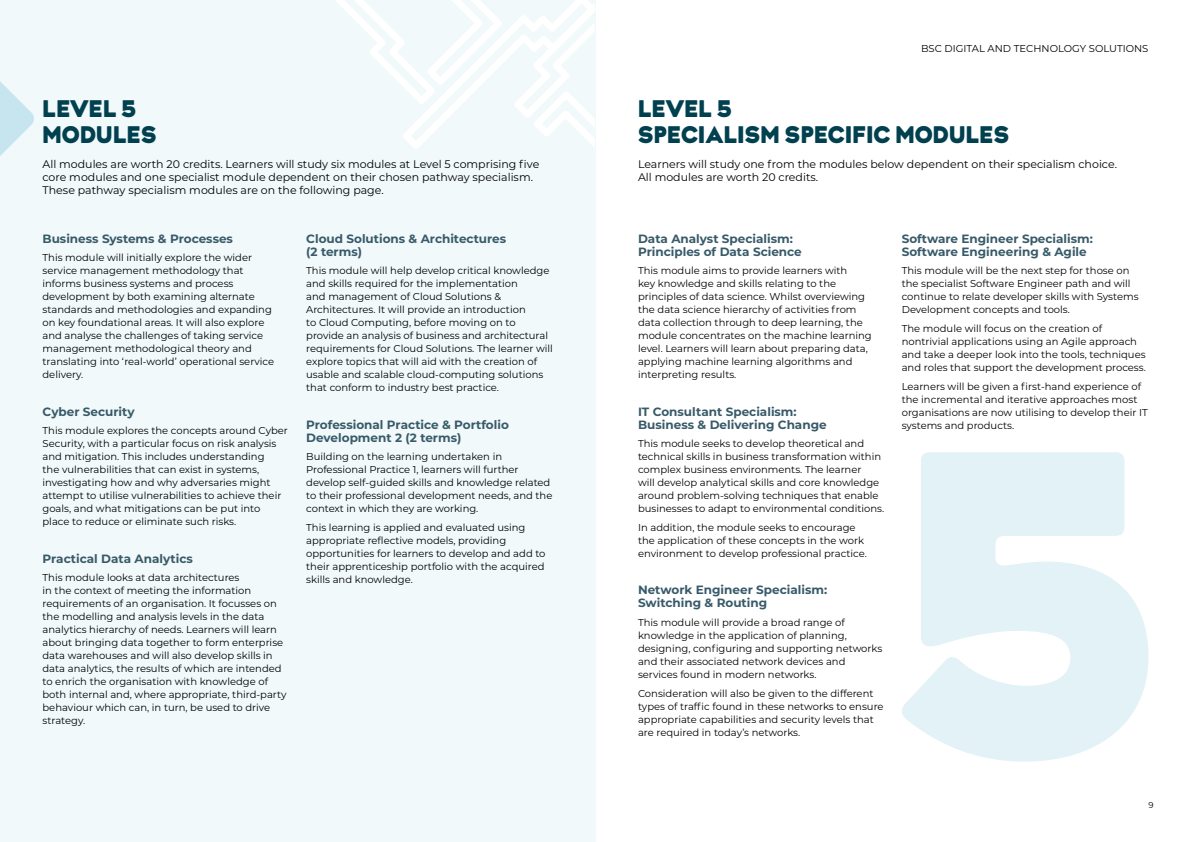
<style>
.page{position:relative;width:1191px;height:842px;background:#fff}
.page>*{position:absolute;margin:0;border:0;box-sizing:border-box;transform-origin:0 0}
.t1{font:24px/26px "Krana Fat B";letter-spacing:.02em;color:#00404f}
.t2{font:700 12px/13px "Montserrat";color:#385a69}
.t3{font:11px/13px "Montserrat";color:#000}
.t4{font:10px/13px "Montserrat";color:#000}
.t5{font:8.5px "Montserrat";color:#000}
</style>
<div class="page">
<div style="left:0;top:0;width:595px;height:842px;background:#f1f9fb"></div>
<svg style="left:335px;top:0;width:261px;height:149px"></svg>
<svg style="left:0;top:81px;width:34px;height:75px"></svg>
<svg style="left:902px;top:452px;width:246px;height:310px;fill:#e2f2f7"></svg>
<h1 class="t1" style="left:43px;top:96px;width:115px">LEVEL 5<br>MODULES</h1>
<p class="t3" style="left:43px;top:157px;width:498px">All modules are worth 20 credits. Learners will study six modules at Level 5 comprising five core modules and one specialist module dependent on their chosen pathway specialism.<br>These pathway specialism modules are on the following page.</p>
<p class="t2" style="left:43px;top:231px;width:192px">Business Systems &amp; Processes</p>
<p class="t4" style="left:43px;top:251px;width:233px">This module will initially explore the wider service management methodology that informs business systems and process development by both examining alternate standards and methodologies and expanding on key foundational areas. It will also explore and analyse the challenges of taking service management methodological theory and translating into ‘real-world’ operational service delivery.</p>
<p class="t2" style="left:43px;top:404px;width:93px">Cyber Security</p>
<p class="t4" style="left:43px;top:424px;width:247px">This module explores the concepts around Cyber Security, with a particular focus on risk analysis and mitigation. This includes understanding<br>the vulnerabilities that can exist in systems, investigating how and why adversaries might attempt to utilise vulnerabilities to achieve their goals, and what mitigations can be put into place to reduce or eliminate such risks.</p>
<p class="t2" style="left:43px;top:551px;width:152px">Practical Data Analytics</p>
<p class="t4" style="left:43px;top:571px;width:245px">This module looks at data architectures<br>in the context of meeting the information requirements of an organisation. It focusses on the modelling and analysis levels in the data analytics hierarchy of needs. Learners will learn about bringing data together to form enterprise data warehouses and will also develop skills in data analytics, the results of which are intended to enrich the organisation with knowledge of both internal and, where appropriate, third-party behaviour which can, in turn, be used to drive strategy.</p>
<p class="t2" style="left:306px;top:231px;width:201px">Cloud Solutions &amp; Architectures (2 terms)</p>
<p class="t4" style="left:306px;top:264px;width:248px">This module will help develop critical knowledge and skills required for the implementation<br>and management of Cloud Solutions &amp; Architectures. It will provide an introduction<br>to Cloud Computing, before moving on to provide an analysis of business and architectural requirements for Cloud Solutions. The learner will explore topics that will aid with the creation of usable and scalable cloud-computing solutions that conform to industry best practice.</p>
<p class="t2" style="left:306px;top:417px;width:204px">Professional Practice &amp; Portfolio<br>Development 2 (2 terms)</p>
<p class="t4" style="left:306px;top:450px;width:248px">Building on the learning undertaken in Professional Practice 1, learners will further develop self-guided skills and knowledge related to their professional development needs, and the context in which they are working.</p>
<p class="t4" style="left:306px;top:521px;width:241px">This learning is applied and evaluated using appropriate reflective models, providing opportunities for learners to develop and add to their apprenticeship portfolio with the acquired skills and knowledge.</p>
<p class="t4" style="left:921px;top:42px;width:229px">BSC DIGITAL AND TECHNOLOGY SOLUTIONS</p>
<h1 class="t1" style="left:638px;top:96px;width:372px">LEVEL 5<br>SPECIALISM SPECIFIC MODULES</h1>
<p class="t3" style="left:638px;top:157px;width:480px">Learners will study one from the modules below dependent on their specialism choice.<br>All modules are worth 20 credits.</p>
<p class="t2" style="left:638px;top:231px;width:165px">Data Analyst Specialism:<br>Principles of Data Science</p>
<p class="t4" style="left:638px;top:264px;width:235px">This module aims to provide learners with<br>key knowledge and skills relating to the principles of data science. Whilst overviewing the data science hierarchy of activities from data collection through to deep learning, the module concentrates on the machine learning level. Learners will learn about preparing data, applying machine learning algorithms and interpreting results.</p>
<p class="t2" style="left:638px;top:404px;width:190px">IT Consultant Specialism:<br>Business &amp; Delivering Change</p>
<p class="t4" style="left:638px;top:437px;width:248px">This module seeks to develop theoretical and technical skills in business transformation within complex business environments. The learner<br>will develop analytical skills and core knowledge around problem-solving techniques that enable businesses to adapt to environmental conditions.</p>
<p class="t4" style="left:638px;top:521px;width:230px">In addition, the module seeks to encourage the application of these concepts in the work environment to develop professional practice.</p>
<p class="t2" style="left:638px;top:583px;width:191px">Network Engineer Specialism:<br>Switching &amp; Routing</p>
<p class="t4" style="left:638px;top:616px;width:246px">This module will provide a broad range of knowledge in the application of planning, designing, configuring and supporting networks and their associated network devices and services found in modern networks.</p>
<p class="t4" style="left:638px;top:686px;width:247px">Consideration will also be given to the different types of traffic found in these networks to ensure appropriate capabilities and security levels that are required in today’s networks.</p>
<p class="t2" style="left:901px;top:231px;width:193px">Software Engineer Specialism:<br>Software Engineering &amp; Agile</p>
<p class="t4" style="left:901px;top:264px;width:238px">This module will be the next step for those on the specialist Software Engineer path and will continue to relate developer skills with Systems Development concepts and tools.</p>
<p class="t4" style="left:901px;top:322px;width:245px">The module will focus on the creation of nontrivial applications using an Agile approach and take a deeper look into the tools, techniques and roles that support the development process.</p>
<p class="t4" style="left:901px;top:379px;width:248px">Learners will be given a first-hand experience of the incremental and iterative approaches most organisations are now utilising to develop their IT systems and products.</p>
<p class="t5" style="left:1148px;top:799px;width:7px">9</p>
</div>
